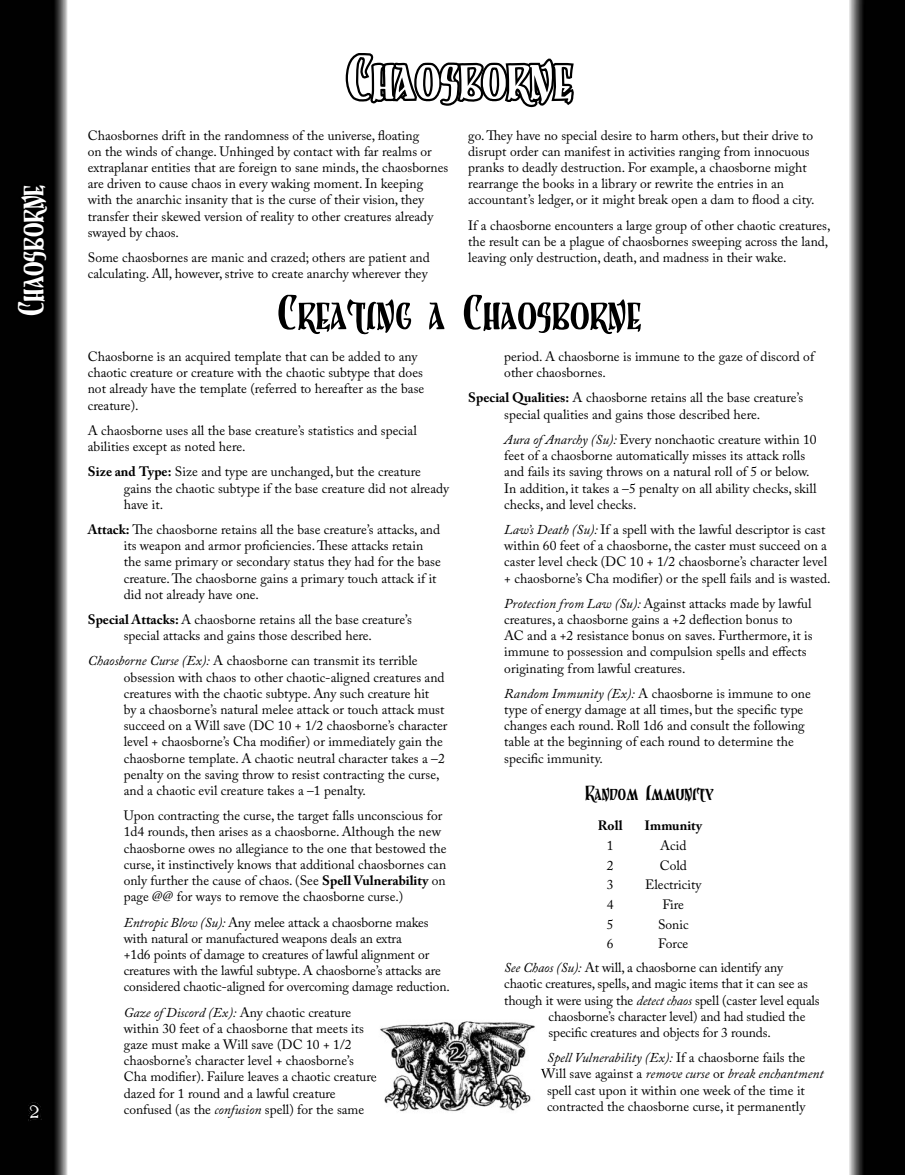
<style>
.page{position:relative;width:905px;height:1175px;background:#fff}
.page>*{position:absolute;margin:0;border:0;box-sizing:border-box;transform-origin:0 0}
.t1{font:72px "Summerisle";color:#fff}
.t2{font:57px "Summerisle";color:#000}
.t3{font:42px "Summerisle";color:#fff}
.t4{font:24px "Summerisle";color:#000}
.t5{font:21px "Summerisle";color:#fff}
.t6{font:13.5px/16.2px "Adobe Caslon Pro";color:#000}
.t7{font:italic 13.5px "Adobe Caslon Pro";color:#000}
.t8{font:700 13.5px "Adobe Caslon Pro";color:#000}
.s1{font-weight:700}
.s2{font-style:italic}
.s3{font-style:normal}
</style>
<div class="page">
<img style="left:0;top:0;width:68px;height:1174px">
<svg style="left:24px;top:1097px;width:32px;height:29px"></svg>
<img style="left:849px;top:0;width:55px;height:1174px">
<svg style="left:6px;top:51px;width:568px;height:357px"></svg>
<img style="left:380px;top:1021px;width:161px;height:91px">
<svg style="left:374px;top:1075px;width:3px;height:7px"></svg>
<h3 class="t3" style="left:13px;top:316px;width:133px;rotate:-90deg">Chaosborne</h3>
<h3 class="t5" style="left:30px;top:1102px;width:11px">2</h3>
<h1 class="t1" style="left:346px;top:47px;width:227px">Chaosborne</h1>
<p class="t6" style="left:468px;top:127px;width:348px">go. They have no special desire to harm others, but their drive to disrupt order can manifest in activities ranging from innocuous pranks to deadly destruction. For example, a chaosborne might rearrange the books in a library or rewrite the entries in an accountant’s ledger, or it might break open a dam to flood a city.</p>
<p class="t6" style="left:468px;top:217px;width:363px">If a chaosborne encounters a large group of other chaotic creatures, the result can be a plague of chaosbornes sweeping across the land, leaving only destruction, death, and madness in their wake.</p>
<h2 class="t2" style="left:277px;top:288px;width:365px">Creating a Chaosborne</h2>
<p class="t6" style="left:88px;top:127px;width:362px">Chaosbornes drift in the randomness of the universe, floating<br>on the winds of change. Unhinged by contact with far realms or extraplanar entities that are foreign to sane minds, the chaosbornes are driven to cause chaos in every waking moment. In keeping with the anarchic insanity that is the curse of their vision, they transfer their skewed version of reality to other creatures already swayed by chaos.</p>
<p class="t6" style="left:88px;top:249px;width:343px">Some chaosbornes are manic and crazed; others are patient and calculating. All, however, strive to create anarchy wherever they</p>
<p class="t6" style="left:88px;top:348px;width:338px">Chaosborne is an acquired template that can be added to any chaotic creature or creature with the chaotic subtype that does not already have the template (referred to hereafter as the base creature).</p>
<p class="t6" style="left:88px;top:422px;width:330px">A chaosborne uses all the base creature’s statistics and special abilities except as noted here.</p>
<p class="t6" style="left:124px;top:463px;width:327px;text-indent:-36px"><span class="s1">Size and Type:</span> Size and type are unchanged, but the creature gains the chaotic subtype if the base creature did not already have it.</p>
<p class="t6" style="left:124px;top:521px;width:318px;text-indent:-36px"><span class="s1">Attack:</span> The chaosborne retains all the base creature’s attacks, and its weapon and armor proficiencies. These attacks retain the same primary or secondary status they had for the base creature. The chaosborne gains a primary touch attack if it did not already have one.</p>
<p class="t6" style="left:88px;top:611px;width:325px;text-align:center"><span class="s1">Special Attacks:</span> A chaosborne retains all the base creature’s special attacks and gains those described here.</p>
<p class="t6" style="left:124px;top:652px;width:325px;text-indent:-36px"><span class="s2">Chaosborne Curse (Ex):</span> A chaosborne can transmit its terrible obsession with chaos to other chaotic-aligned creatures and creatures with the chaotic subtype. Any such creature hit<br>by a chaosborne’s natural melee attack or touch attack must succeed on a Will save (DC 10 + 1/2 chaosborne’s character level + chaosborne’s Cha modifier) or immediately gain the chaosborne template. A chaotic neutral character takes a –2 penalty on the saving throw to resist contracting the curse, and a chaotic evil creature takes a –1 penalty.</p>
<p class="t6" style="left:124px;top:807px;width:324px">Upon contracting the curse, the target falls unconscious for 1d4 rounds, then arises as a chaosborne. Although the new chaosborne owes no allegiance to the one that bestowed the curse, it instinctively knows that additional chaosbornes can only further the cause of chaos. (See <span class="s1">Spell Vulnerability</span> on page @@ for ways to remove the chaosborne curse.)</p>
<p class="t6" style="left:124px;top:913px;width:327px"><span class="s2">Entropic Blow (Su):</span> Any melee attack a chaosborne makes with natural or manufactured weapons deals an extra<br>+1d6 points of damage to creatures of lawful alignment or creatures with the lawful subtype. A chaosborne’s attacks are considered chaotic-aligned for overcoming damage reduction.</p>
<p class="t6" style="left:124px;top:1003px;width:254px"><span class="s2">Gaze of Discord (Ex):</span> Any chaotic creature within 30 feet of a chaosborne that meets its gaze must make a Will save (DC 10 + 1/2 chaosborne’s character level + chaosborne’s Cha modifier). Failure leaves a chaotic creature dazed for 1 round and a lawful creature confused (as the <span class="s2">confusion</span> spell) for the same</p>
<p class="t6" style="left:504px;top:348px;width:311px">period. A chaosborne is immune to the gaze of discord of other chaosbornes.</p>
<p class="t6" style="left:468px;top:390px;width:336px;text-align:center"><span class="s1">Special Qualities:</span> A chaosborne retains all the base creature’s special qualities and gains those described here.</p>
<p class="t6" style="left:504px;top:431px;width:314px"><span class="s2">Aura of Anarchy (Su):</span> Every nonchaotic creature within 10 feet of a chaosborne automatically misses its attack rolls and fails its saving throws on a natural roll of 5 or below.<br>In addition, it takes a –5 penalty on all ability checks, skill checks, and level checks.</p>
<p class="t6" style="left:504px;top:521px;width:328px"><span class="s2">Law’s Death (Su):</span> If a spell with the lawful descriptor is cast within 60 feet of a chaosborne, the caster must succeed on a caster level check (DC 10 + 1/2 chaosborne’s character level + chaosborne’s Cha modifier) or the spell fails and is wasted.</p>
<p class="t6" style="left:504px;top:595px;width:310px"><span class="s2">Protection from Law (Su):</span> Against attacks made by lawful creatures, a chaosborne gains a +2 deflection bonus to AC and a +2 resistance bonus on saves. Furthermore, it is immune to possession and compulsion spells and effects originating from lawful creatures.</p>
<p class="t6" style="left:504px;top:685px;width:308px"><span class="s2">Random Immunity (Ex):</span> A chaosborne is immune to one type of energy damage at all times, but the specific type changes each round. Roll 1d6 and consult the following table at the beginning of each round to determine the specific immunity.</p>
<h3 class="t4" style="left:585px;top:783px;width:130px">Random Immunity</h3>
<p class="t8" style="left:597px;top:817px;width:26px">Roll</p>
<p class="t8" style="left:644px;top:817px;width:59px">Immunity</p>
<p class="t6" style="left:606px;top:837px;width:8px">1</p>
<p class="t6" style="left:660px;top:837px;width:28px">Acid</p>
<p class="t6" style="left:606px;top:856px;width:8px">2</p>
<p class="t6" style="left:659px;top:856px;width:29px">Cold</p>
<p class="t6" style="left:606px;top:876px;width:8px">3</p>
<p class="t6" style="left:645px;top:876px;width:58px">Electricity</p>
<p class="t6" style="left:606px;top:896px;width:8px">4</p>
<p class="t6" style="left:662px;top:896px;width:23px">Fire</p>
<p class="t6" style="left:606px;top:915px;width:8px">5</p>
<p class="t6" style="left:658px;top:915px;width:32px">Sonic</p>
<p class="t6" style="left:606px;top:935px;width:8px">6</p>
<p class="t6" style="left:504px;top:931px;width:280px;line-height:24px;text-indent:154px">Force<br><span class="s2">See Chaos (Su):</span> At will, a chaosborne can identify any</p>
<p class="t6" style="left:504px;top:975px;width:305px">chaotic creatures, spells, and magic items that it can see as</p>
<p class="t6" style="left:504px;top:991px;width:317px">though it were using the <span class="s2">detect chaos</span> spell (caster level equals</p>
<p class="t6" style="left:548px;top:1008px;width:258px">chaosborne’s character level) and had studied the</p>
<p class="t6" style="left:548px;top:1024px;width:224px">specific creatures and objects for 3 rounds.</p>
<p class="t7" style="left:547px;top:1049px;width:259px">Spell Vulnerability (Ex): <span class="s3">If a chaosborne fails the</span></p>
<p class="t7" style="left:541px;top:1065px;width:284px"><span class="s3">Will save against a</span> remove curse <span class="s3">or</span> break enchantment</p>
<p class="t6" style="left:547px;top:1081px;width:259px">spell cast upon it within one week of the time it</p>
<p class="t6" style="left:547px;top:1098px;width:260px">contracted the chaosborne curse, it permanently</p>
</div>
